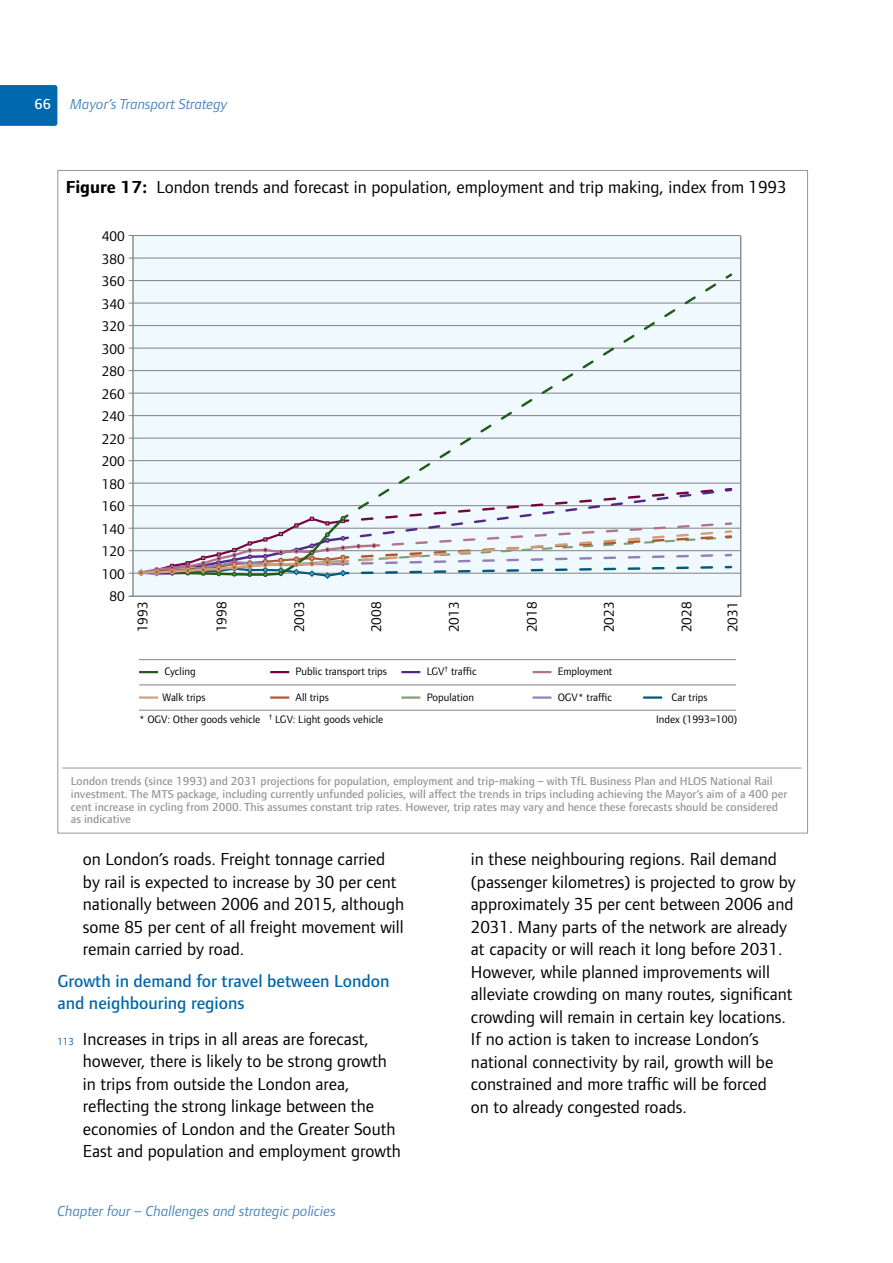
<style>
.page{position:relative;width:893px;height:1263px;background:#fff}
.page>*{position:absolute;margin:0;border:0;box-sizing:border-box;transform-origin:0 0}
.t1{font:18px/22.5px "Foundry Form Sans";color:#000}
.t2{font:500 18px/22.5px "Foundry Form Sans";color:#0068ac}
.t3{font:italic 15px "Foundry Form Sans";color:#4686bf}
.t4{font:500 15px "Foundry Form Sans";color:#fff}
.t5{font:14.4px/22.5px "Foundry Form Sans";color:#000;text-align:center}
.t6{font:500 12px/12.8px "Foundry Form Sans";color:#939598}
.t7{font:11.1px "Foundry Form Sans";color:#000}
.s1{font-weight:700}
.s2{font-size:10.5px;color:#0068ac}
</style>
<div class="page">
<div style="left:0;top:85px;width:57px;height:41px;background:#0068ac"></div>
<hr style="left:139px;top:659px;width:597px;height:1px;background:#808285">
<hr style="left:139px;top:685px;width:597px;height:1px;background:#808285">
<hr style="left:139px;top:710px;width:597px;height:1px;background:#808285">
<svg style="left:139px;top:671px;width:19px;height:2px"></svg>
<hr style="left:139px;top:696px;width:19px;height:3px;background:#d09f7e">
<hr style="left:643px;top:696px;width:19px;height:3px;background:#00597c">
<svg style="left:270px;top:671px;width:19px;height:2px"></svg>
<hr style="left:270px;top:696px;width:19px;height:3px;background:#ae582d">
<svg style="left:401px;top:671px;width:19px;height:2px"></svg>
<hr style="left:401px;top:696px;width:19px;height:3px;background:#7f9e73">
<svg style="left:533px;top:671px;width:18px;height:2px"></svg>
<hr style="left:533px;top:696px;width:18px;height:3px;background:#9480b6">
<div style="left:132px;top:235px;width:608px;height:360px;background:#eff9fe"></div>
<hr style="left:129px;top:235px;width:611px;height:1px;background:#808285">
<hr style="left:129px;top:258px;width:611px;height:1px;background:#808285">
<hr style="left:129px;top:280px;width:611px;height:1px;background:#808285">
<hr style="left:129px;top:303px;width:611px;height:1px;background:#808285">
<hr style="left:129px;top:325px;width:611px;height:1px;background:#808285">
<hr style="left:129px;top:348px;width:611px;height:1px;background:#808285">
<hr style="left:129px;top:370px;width:611px;height:1px;background:#808285">
<hr style="left:129px;top:393px;width:611px;height:1px;background:#808285">
<hr style="left:129px;top:415px;width:611px;height:1px;background:#808285">
<hr style="left:129px;top:438px;width:611px;height:1px;background:#808285">
<hr style="left:129px;top:460px;width:611px;height:1px;background:#808285">
<hr style="left:129px;top:483px;width:611px;height:1px;background:#808285">
<hr style="left:129px;top:505px;width:611px;height:1px;background:#808285">
<hr style="left:129px;top:528px;width:611px;height:1px;background:#808285">
<hr style="left:129px;top:550px;width:611px;height:1px;background:#808285">
<hr style="left:129px;top:573px;width:611px;height:1px;background:#808285">
<hr style="left:129px;top:595px;width:611px;height:2px;background:#808285">
<hr style="left:132px;top:235px;width:2px;height:362px;background:#808285">
<hr style="left:740px;top:235px;width:1px;height:362px;background:#808285">
<svg style="left:340px;top:273px;width:394px;height:211px"></svg>
<svg style="left:137px;top:488px;width:597px;height:91px"></svg>
<hr style="left:62px;top:768px;width:739px;height:1px;background:#939598">
<p class="t4" style="left:34px;top:96px;width:18px">66</p>
<p class="t3" style="left:70px;top:95px;width:159px">Mayor’s Transport Strategy</p>
<p class="t1" style="left:66px;top:176px;width:722px"><span class="s1">Figure 17:</span> London trends and forecast in population, employment and trip making, index from 1993</p>
<p class="t5" style="left:102px;top:225px;width:24px">400<br>380<br>360<br>340<br>320<br>300<br>280<br>260<br>240<br>220<br>200<br>180<br>160<br>140<br>120<br>100<br>80</p>
<p class="t5" style="left:132px;top:632px;width:32px;rotate:-90deg">1993</p>
<p class="t5" style="left:210px;top:632px;width:32px;rotate:-90deg">1998</p>
<p class="t5" style="left:288px;top:632px;width:32px;rotate:-90deg">2003</p>
<p class="t5" style="left:365px;top:632px;width:32px;rotate:-90deg">2008</p>
<p class="t5" style="left:443px;top:632px;width:32px;rotate:-90deg">2013</p>
<p class="t5" style="left:521px;top:632px;width:32px;rotate:-90deg">2018</p>
<p class="t5" style="left:598px;top:632px;width:32px;rotate:-90deg">2023</p>
<p class="t5" style="left:675px;top:632px;width:32px;rotate:-90deg">2028</p>
<p class="t5" style="left:721px;top:632px;width:32px;rotate:-90deg">2031</p>
<p class="t7" style="left:427px;top:665px;width:51px">LGV<sup>†</sup> traffic</p>
<p class="t7" style="left:427px;top:690px;width:49px">Population</p>
<p class="t7" style="left:164px;top:664px;width:33px">Cycling</p>
<p class="t7" style="left:163px;top:690px;width:44px">Walk trips</p>
<p class="t7" style="left:671px;top:690px;width:38px">Car trips</p>
<p class="t7" style="left:296px;top:664px;width:93px">Public transport trips</p>
<p class="t7" style="left:296px;top:690px;width:35px">All trips</p>
<p class="t7" style="left:558px;top:664px;width:56px">Employment</p>
<p class="t7" style="left:558px;top:690px;width:56px">OGV* traffic</p>
<p class="t7" style="left:139px;top:713px;width:246px">* OGV: Other goods vehicle <sup>†</sup> LGV: Light goods vehicle</p>
<p class="t7" style="left:656px;top:713px;width:83px">Index (1993=100)</p>
<p class="t6" style="left:71px;top:775px;width:718px">London trends (since 1993) and 2031 projections for population, employment and trip-making – with TfL Business Plan and HLOS National Rail investment. The MTS package, including currently unfunded policies, will affect the trends in trips including achieving the Mayor’s aim of a 400 per cent increase in cycling from 2000. This assumes constant trip rates. However, trip rates may vary and hence these forecasts should be considered as indicative</p>
<p class="t1" style="left:83px;top:848px;width:323px">on London’s roads. Freight tonnage carried by rail is expected to increase by 30 per cent nationally between 2006 and 2015, although some 85 per cent of all freight movement will remain carried by road.</p>
<p class="t2" style="left:57px;top:970px;width:333px">Growth in demand for travel between London and neighbouring regions</p>
<p class="t1" style="left:83px;top:1027px;width:320px;text-indent:-26px"><span class="s2">113</span> Increases in trips in all areas are forecast, however, there is likely to be strong growth in trips from outside the London area, reflecting the strong linkage between the economies of London and the Greater South East and population and employment growth</p>
<p class="t3" style="left:57px;top:1202px;width:280px">Chapter four – Challenges and strategic policies</p>
<p class="t1" style="left:471px;top:848px;width:326px">in these neighbouring regions. Rail demand (passenger kilometres) is projected to grow by approximately 35 per cent between 2006 and 2031. Many parts of the network are already at capacity or will reach it long before 2031.<br>However, while planned improvements will alleviate crowding on many routes, significant crowding will remain in certain key locations.<br>If no action is taken to increase London’s national connectivity by rail, growth will be constrained and more traffic will be forced<br>on to already congested roads.</p>
</div>
